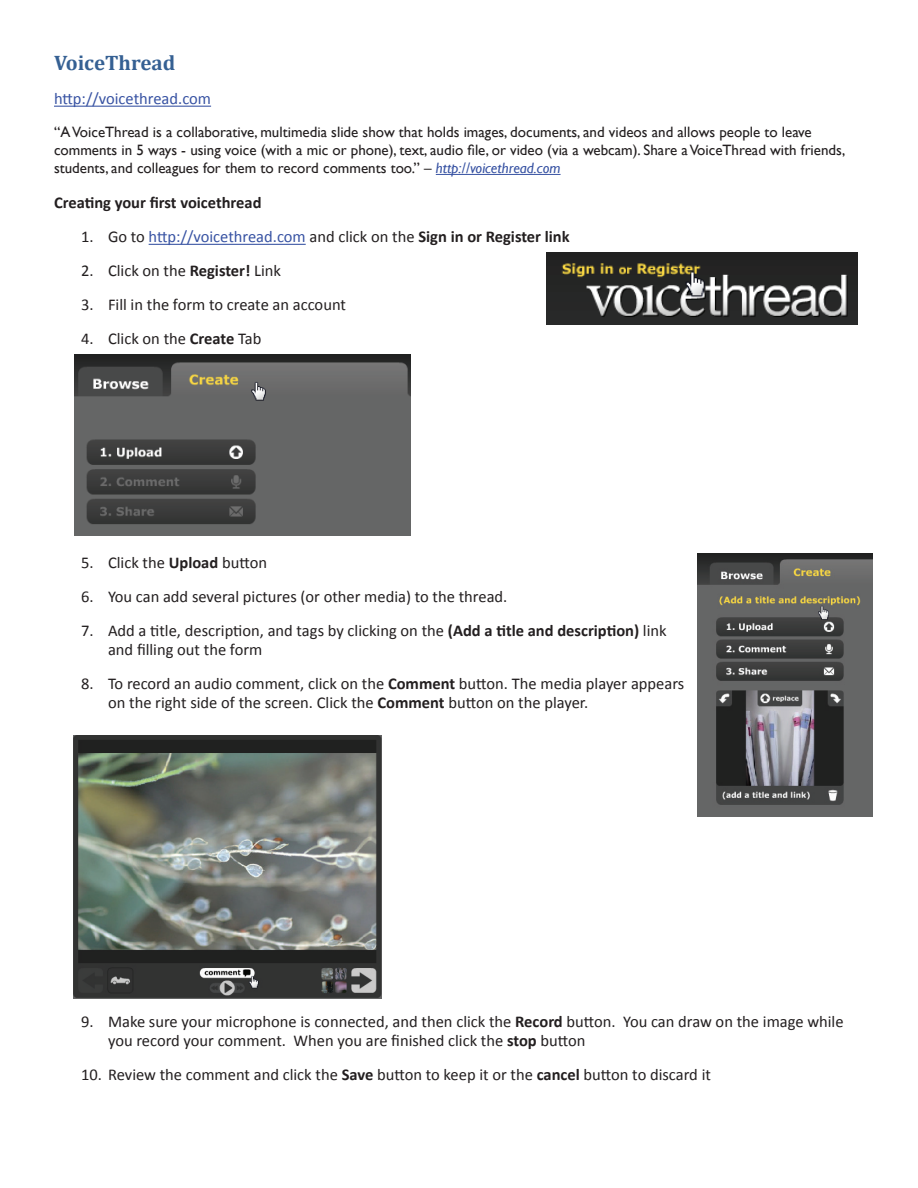
<style>
.page{position:relative;width:918px;height:1188px;background:#fff}
.page>*{position:absolute;margin:0;border:0;box-sizing:border-box;transform-origin:0 0}
.t1{font:700 21px "Cambria";color:#356093}
.t2{font:16.5px/18.9px "Calibri";color:#231f20}
.t3{font:16.5px "Calibri";color:#3853a3}
.t4{font:700 16.5px "Calibri";color:#231f20}
.t5{font:15px/18px "Gill Sans";color:#231f20}
.s1{font-style:italic}
.s2{font-style:italic;color:#3853a3}
.s3{color:#231f20}
.s4{font-weight:700;color:#231f20}
.s5{font-weight:700}
</style>
<div class="page">
<hr style="left:54px;top:106px;width:157px;height:1px;background:#3853a3">
<hr style="left:436px;top:174px;width:125px;height:1px;background:#3853a3">
<hr style="left:149px;top:244px;width:157px;height:1px;background:#3853a3">
<img style="left:546px;top:253px;width:312px;height:72px">
<img style="left:74px;top:354px;width:337px;height:182px">
<img style="left:698px;top:554px;width:174px;height:262px">
<img style="left:74px;top:735px;width:308px;height:264px">
<p class="t1" style="left:54px;top:50px;width:123px">VoiceThread</p>
<p class="t3" style="left:54px;top:89px;width:159px">http://voicethread.com</p>
<p class="t5" style="left:54px;top:124px;width:793px">“A VoiceThread is a collaborative, multimedia slide show that holds images, documents, and videos and allows people to leave comments in 5 ways - using voice (with a mic or phone), text, audio file, or video (via a webcam). Share a VoiceThread with friends, students, and colleagues for them to record comments too.” <span class="s1">–</span> <span class="s2">http://voicethread.com</span></p>
<p class="t4" style="left:54px;top:193px;width:209px">Creating your first voicethread</p>
<p class="t3" style="left:81px;top:227px;width:490px"><span class="s3">1. Go to</span> http://voicethread.com <span class="s3">and click on the</span> <span class="s4">Sign in or Register link</span></p>
<p class="t2" style="left:81px;top:261px;width:202px">2. Click on the <span class="s5">Register!</span> Link</p>
<p class="t2" style="left:81px;top:295px;width:267px">3. Fill in the form to create an account</p>
<p class="t2" style="left:81px;top:329px;width:182px">4. Click on the <span class="s5">Create</span> Tab</p>
<p class="t2" style="left:81px;top:552px;width:187px">5. Click the <span class="s5">Upload</span> button</p>
<p class="t2" style="left:81px;top:586px;width:428px">6. You can add several pictures (or other media) to the thread.</p>
<p class="t2" style="left:108px;top:620px;width:560px;text-indent:-27px">7. Add a title, description, and tags by clicking on the <span class="s5">(Add a title and description)</span> link and filling out the form</p>
<p class="t2" style="left:108px;top:673px;width:578px;text-indent:-27px">8. To record an audio comment, click on the <span class="s5">Comment</span> button. The media player appears on the right side of the screen. Click the <span class="s5">Comment</span> button on the player.</p>
<p class="t2" style="left:108px;top:1011px;width:737px;text-indent:-27px">9. Make sure your microphone is connected, and then click the <span class="s5">Record</span> button. You can draw on the image while you record your comment. When you are finished click the <span class="s5">stop</span> button</p>
<p class="t2" style="left:81px;top:1064px;width:631px">10. Review the comment and click the <span class="s5">Save</span> button to keep it or the <span class="s5">cancel</span> button to discard it</p>
</div>
